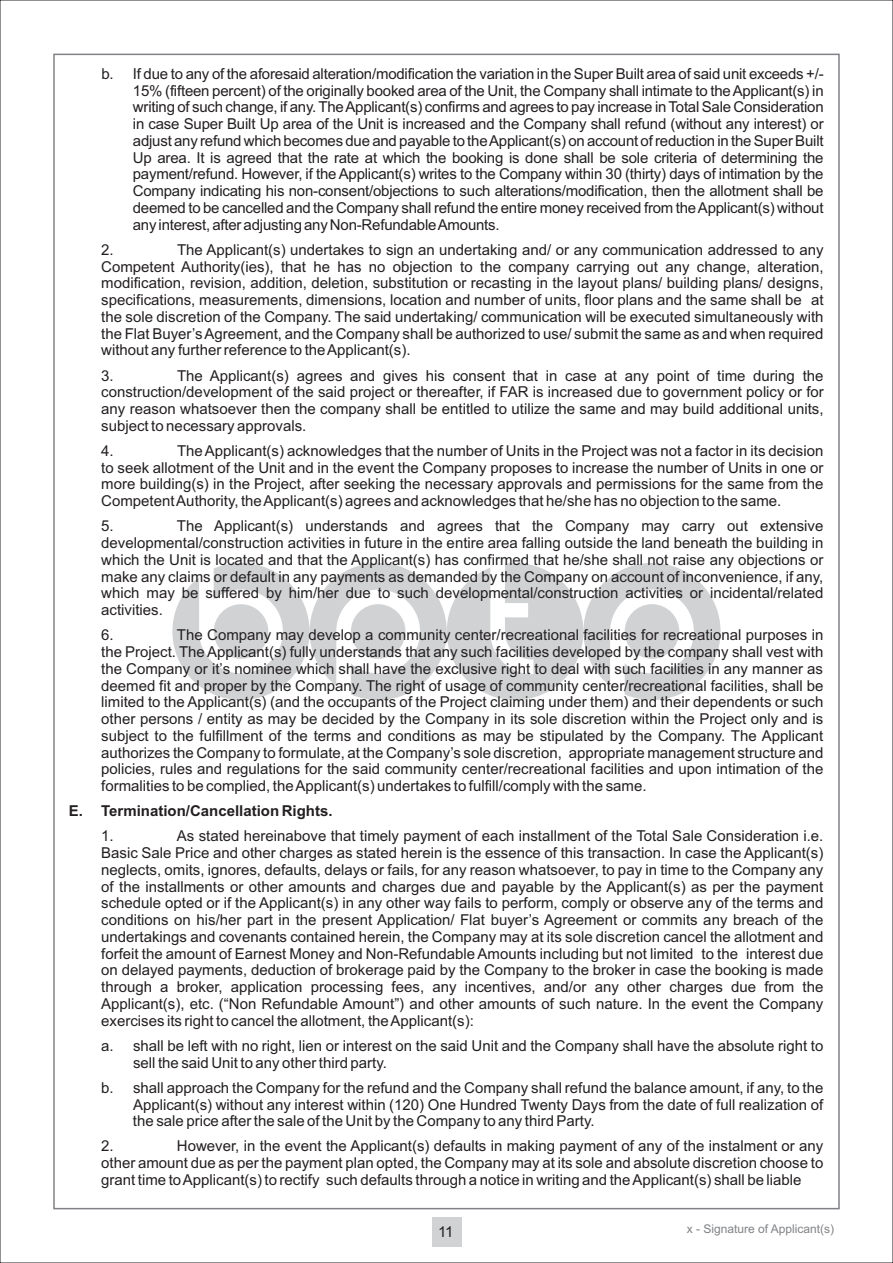
<style>
.page{position:relative;width:893px;height:1263px;background:#fff}
.page>*{position:absolute;margin:0;border:0;box-sizing:border-box;transform-origin:0 0}
.t1{font:15px/16.8px "Arial";color:#231f20;text-align:justify}
.t2{font:700 15px "Arial";color:#231f20}
.t3{font:12px "Arial";color:#808285}
</style>
<div class="page">
<svg style="left:172px;top:563px;width:549px;height:137px"></svg>
<div style="left:431px;top:1217px;width:30px;height:30px;background:#d1d2d4"></div>
<p class="t1" style="left:133px;top:67px;width:692px;text-indent:-31px">b. If due to any of the aforesaid alteration/modification the variation in the Super Built area of said unit exceeds +/- 15% (fifteen percent) of the originally booked area of the Unit, the Company shall intimate to theApplicant(s) in writing of such change, if any.TheApplicant(s) confirms and agrees to pay increase inTotal Sale Consideration in case Super Built Up area of the Unit is increased and the Company shall refund (without any interest) or adjust any refund which becomes due and payable to theApplicant(s) on account of reduction in the Super Built Up area. It is agreed that the rate at which the booking is done shall be sole criteria of determining the payment/refund. However, if the Applicant(s) writes to the Company within 30 (thirty) days of intimation by the Company indicating his non-consent/objections to such alterations/modification, then the allotment shall be deemed to be cancelled and the Company shall refund the entire money received from theApplicant(s) without any interest,afteradjustinganyNon-RefundableAmounts.</p>
<p class="t1" style="left:101px;top:243px;width:14px">2.</p>
<p class="t1" style="left:101px;top:243px;width:724px;text-indent:76px">The Applicant(s) undertakes to sign an undertaking and/ or any communication addressed to any Competent Authority(ies), that he has no objection to the company carrying out any change, alteration, modification, revision, addition, deletion, substitution or recasting in the layout plans/ building plans/ designs, specifications, measurements, dimensions, location and number of units, floor plans and the same shall be at the sole discretion of the Company. The said undertaking/ communication will be executed simultaneously with the Flat Buyer’s Agreement, and the Company shall be authorized to use/ submit the same as and when required without any further reference to the Applicant(s).</p>
<p class="t1" style="left:101px;top:368px;width:14px">3.</p>
<p class="t1" style="left:101px;top:368px;width:724px;text-indent:76px">The Applicant(s) agrees and gives his consent that in case at any point of time during the construction/development of the said project or thereafter, if FAR is increased due to government policy or for any reason whatsoever then the company shall be entitled to utilize the same and may build additional units, subject to necessary approvals.</p>
<p class="t1" style="left:101px;top:444px;width:14px">4.</p>
<p class="t1" style="left:101px;top:444px;width:724px;text-indent:76px">The Applicant(s) acknowledges that the number of Units in the Project was not a factor in its decision to seek allotment of the Unit and in the event the Company proposes to increase the number of Units in one or more building(s) in the Project, after seeking the necessary approvals and permissions for the same from the Competent Authority, the Applicant(s) agrees and acknowledges that he/she has no objection to the same.</p>
<p class="t1" style="left:101px;top:519px;width:14px">5.</p>
<p class="t1" style="left:101px;top:519px;width:724px;text-indent:76px">The Applicant(s) understands and agrees that the Company may carry out extensive developmental/construction activities in future in the entire area falling outside the land beneath the building in which the Unit is located and that the Applicant(s) has confirmed that he/she shall not raise any objections or make any claims or default in any payments as demanded by the Company on account of inconvenience, if any, which may be suffered by him/her due to such developmental/construction activities or incidental/related activities.</p>
<p class="t1" style="left:101px;top:628px;width:14px">6.</p>
<p class="t1" style="left:101px;top:628px;width:724px;text-indent:76px">The Company may develop a community center/recreational facilities for recreational purposes in the Project. The Applicant(s) fully understands that any such facilities developed by the company shall vest with the Company or it’s nominee which shall have the exclusive right to deal with such facilities in any manner as deemed fit and proper by the Company. The right of usage of community center/recreational facilities, shall be limited to the Applicant(s) (and the occupants of the Project claiming under them) and their dependents or such other persons / entity as may be decided by the Company in its sole discretion within the Project only and is subject to the fulfillment of the terms and conditions as may be stipulated by the Company. The Applicant authorizes the Company to formulate, at the Company’s sole discretion, appropriate management structure and policies, rules and regulations for the said community center/recreational facilities and upon intimation of the formalities to be complied, the Applicant(s) undertakes to fulfill/comply with the same.</p>
<p class="t2" style="left:69px;top:805px;width:265px">E. Termination/Cancellation Rights.</p>
<p class="t1" style="left:101px;top:829px;width:14px">1.</p>
<p class="t1" style="left:101px;top:829px;width:724px;text-indent:76px">As stated hereinabove that timely payment of each installment of the Total Sale Consideration i.e.<br>Basic Sale Price and other charges as stated herein is the essence of this transaction. In case the Applicant(s) neglects, omits, ignores, defaults, delays or fails, for any reason whatsoever, to pay in time to the Company any of the installments or other amounts and charges due and payable by the Applicant(s) as per the payment schedule opted or if the Applicant(s) in any other way fails to perform, comply or observe any of the terms and conditions on his/her part in the present Application/ Flat buyer’s Agreement or commits any breach of the undertakings and covenants contained herein, the Company may at its sole discretion cancel the allotment and forfeit the amount of Earnest Money and Non-Refundable Amounts including but not limited to the interest due on delayed payments, deduction of brokerage paid by the Company to the broker in case the booking is made through a broker, application processing fees, any incentives, and/or any other charges due from the Applicant(s), etc. (“Non Refundable Amount”) and other amounts of such nature. In the event the Company exercises its right to cancel the allotment, the Applicant(s):</p>
<p class="t1" style="left:133px;top:1038px;width:692px;text-indent:-32px">a. shall be left with no right, lien or interest on the said Unit and the Company shall have the absolute right to sell the said Unit to any other third party.</p>
<p class="t1" style="left:133px;top:1080px;width:692px;text-indent:-32px">b. shall approach the Company for the refund and the Company shall refund the balance amount, if any, to the Applicant(s) without any interest within (120) One Hundred Twenty Days from the date of full realization of the sale price after the sale of the Unit by the Company to any third Party.</p>
<p class="t1" style="left:101px;top:1139px;width:14px">2.</p>
<p class="t1" style="left:101px;top:1139px;width:724px;text-indent:76px">However, in the event the Applicant(s) defaults in making payment of any of the instalment or any other amount due as per the payment plan opted, the Company may at its sole and absolute discretion choose to grant time to Applicant(s) to rectify such defaults through a notice in writing and the Applicant(s) shall be liable</p>
<p class="t1" style="left:438px;top:1225px;width:17px">11</p>
<p class="t3" style="left:687px;top:1225px;width:149px">x - Signature of Applicant(s)</p>
</div>
